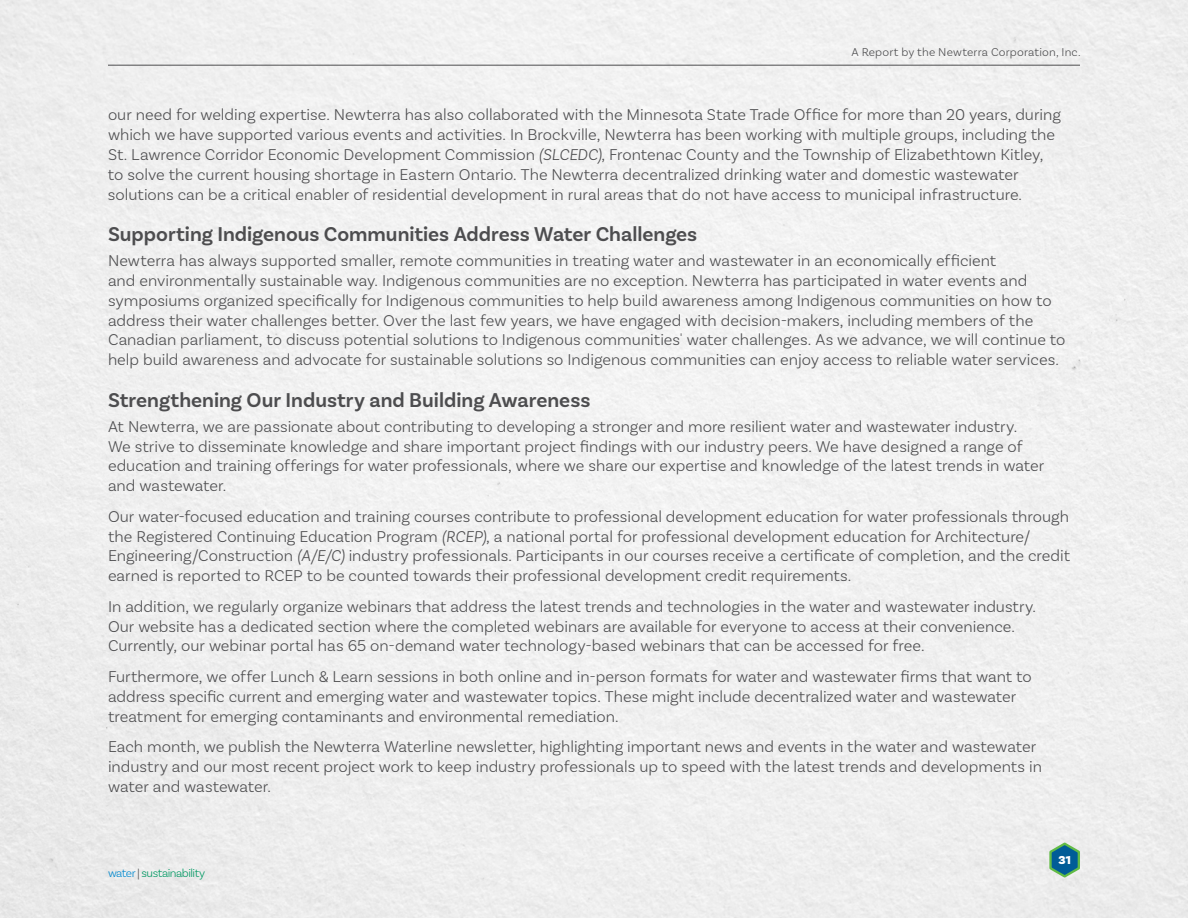
<style>
.page{position:relative;width:1188px;height:918px;background:#fff}
.page>*{position:absolute;margin:0;border:0;box-sizing:border-box;transform-origin:0 0}
.t1{font:600 21px "Basic Sans";color:#4d4d4f}
.paragraph{font:300 16.5px/19.8px "Basic Sans";color:#4d4d4f}
.t2{font:900 12.15px "Basic Sans";color:#fff}
.t3{font:300 12px "Basic Sans";letter-spacing:.015em;color:#4d4d4f}
.t4{font:300 12px "Basic Sans";letter-spacing:-.045em;color:#009862}
.s1{font-style:italic}
.s2{color:#0088ce}
.s3{color:#4d4d4f}
</style>
<div class="page">
<svg style="left:1049px;top:843px;width:31px;height:35px"></svg>
<hr style="left:108px;top:65px;width:972px;height:1px;background:#4d4d4f">
<p class="t3" style="left:852px;top:45px;width:231px">A Report by the Newterra Corporation, Inc.</p>
<p class="paragraph" style="left:108px;top:105px;width:955px">our need for welding expertise. Newterra has also collaborated with the Minnesota State Trade Office for more than 20 years, during which we have supported various events and activities. In Brockville, Newterra has been working with multiple groups, including the St. Lawrence Corridor Economic Development Commission <span class="s1">(SLCEDC)</span>, Frontenac County and the Township of Elizabethtown Kitley, to solve the current housing shortage in Eastern Ontario. The Newterra decentralized drinking water and domestic wastewater solutions can be a critical enabler of residential development in rural areas that do not have access to municipal infrastructure.</p>
<h3 class="t1" style="left:108px;top:221px;width:591px">Supporting Indigenous Communities Address Water Challenges</h3>
<p class="paragraph" style="left:108px;top:251px;width:959px">Newterra has always supported smaller, remote communities in treating water and wastewater in an economically efficient<br>and environmentally sustainable way. Indigenous communities are no exception. Newterra has participated in water events and symposiums organized specifically for Indigenous communities to help build awareness among Indigenous communities on how to address their water challenges better. Over the last few years, we have engaged with decision-makers, including members of the Canadian parliament, to discuss potential solutions to Indigenous communities' water challenges. As we advance, we will continue to help build awareness and advocate for sustainable solutions so Indigenous communities can enjoy access to reliable water services.</p>
<h3 class="t1" style="left:108px;top:387px;width:484px">Strengthening Our Industry and Building Awareness</h3>
<p class="paragraph" style="left:108px;top:416px;width:938px">At Newterra, we are passionate about contributing to developing a stronger and more resilient water and wastewater industry.<br>We strive to disseminate knowledge and share important project findings with our industry peers. We have designed a range of education and training offerings for water professionals, where we share our expertise and knowledge of the latest trends in water and wastewater.</p>
<p class="paragraph" style="left:108px;top:506px;width:964px">Our water-focused education and training courses contribute to professional development education for water professionals through the Registered Continuing Education Program <span class="s1">(RCEP)</span>, a national portal for professional development education for Architecture/ Engineering/Construction <span class="s1">(A/E/C)</span> industry professionals. Participants in our courses receive a certificate of completion, and the credit earned is reported to RCEP to be counted towards their professional development credit requirements.</p>
<p class="paragraph" style="left:108px;top:596px;width:930px">In addition, we regularly organize webinars that address the latest trends and technologies in the water and wastewater industry.<br>Our website has a dedicated section where the completed webinars are available for everyone to access at their convenience.<br>Currently, our webinar portal has 65 on-demand water technology-based webinars that can be accessed for free.</p>
<p class="paragraph" style="left:108px;top:666px;width:925px">Furthermore, we offer Lunch &amp; Learn sessions in both online and in-person formats for water and wastewater firms that want to address specific current and emerging water and wastewater topics. These might include decentralized water and wastewater treatment for emerging contaminants and environmental remediation.</p>
<p class="paragraph" style="left:108px;top:737px;width:935px">Each month, we publish the Newterra Waterline newsletter, highlighting important news and events in the water and wastewater industry and our most recent project work to keep industry professionals up to speed with the latest trends and developments in water and wastewater.</p>
<p class="t4" style="left:108px;top:866px;width:99px"><span class="s2">water</span> <span class="s3">|</span> sustainability</p>
<p class="t2" style="left:1058px;top:853px;width:14px">31</p>
</div>
